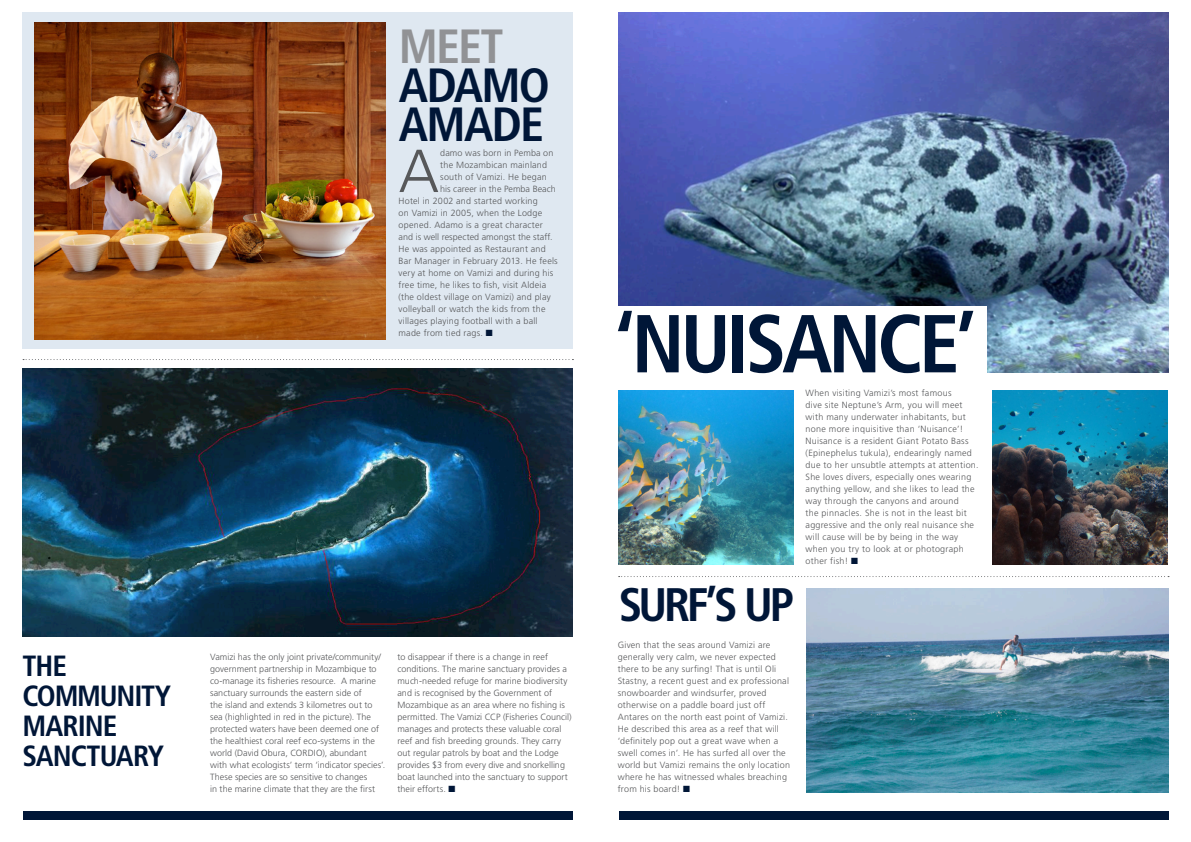
<style>
.page{position:relative;width:1191px;height:842px;background:#fff}
.page>*{position:absolute;margin:0;border:0;box-sizing:border-box;transform-origin:0 0}
.t1{font:700 condensed 82px "Frutiger LT Std";letter-spacing:-.05em;color:#001637}
.t2{font:300 60.6px "Frutiger LT Std";color:#57585a}
.t3{font:700 condensed 48px/39px "Frutiger LT Std";letter-spacing:-.035em;color:#001637}
.t4{font:700 condensed 47px "Frutiger LT Std";letter-spacing:-.07em;color:#001637}
.t5{font:700 condensed 29.2px/30.1px "Frutiger LT Std";letter-spacing:-.035em;color:#001637}
.t6{font:300 9px/12px "Frutiger LT Std";letter-spacing:.02em;color:#57585a}
.t7{font:300 9px/12px "Frutiger LT Std";color:#57585a}
.s1{color:#919295}
.s2{color:#001637}
</style>
<div class="page">
<img style="left:618px;top:12px;width:550px;height:360px">
<img style="left:806px;top:588px;width:363px;height:204px">
<div style="left:23px;top:811px;width:550px;height:8px;background:#001637"></div>
<div style="left:619px;top:811px;width:549px;height:8px;background:#001637"></div>
<svg style="left:618px;top:576px;width:551px;height:1px"></svg>
<img style="left:618px;top:390px;width:175px;height:174px">
<img style="left:992px;top:390px;width:176px;height:174px">
<svg style="left:23px;top:359px;width:550px;height:1px"></svg>
<div style="left:23px;top:12px;width:550px;height:336px;background:#dfe8f1"></div>
<img style="left:34px;top:23px;width:352px;height:316px">
<div style="left:607px;top:306px;width:379px;height:78px;background:#fff"></div>
<img style="left:23px;top:369px;width:550px;height:267px">
<p class="t3" style="left:399px;top:26px;width:153px"><span class="s1">MEET<br></span>ADAMO<br>AMADE</p>
<p class="t2" style="left:399px;top:137px;width:42px">A</p>
<p class="t6" style="left:440px;top:147px;width:115px">damo was born in Pemba on</p>
<p class="t6" style="left:440px;top:159px;width:108px">the Mozambican mainland</p>
<p class="t6" style="left:440px;top:171px;width:108px">south of Vamizi. He began</p>
<p class="t6" style="left:440px;top:183px;width:117px">his career in the Pemba Beach</p>
<p class="t6" style="left:399px;top:195px;width:141px">Hotel in 2002 and started working</p>
<p class="t6" style="left:399px;top:207px;width:145px">on Vamizi in 2005, when the Lodge</p>
<p class="t6" style="left:399px;top:219px;width:146px">opened. Adamo is a great character</p>
<p class="t6" style="left:399px;top:231px;width:156px">and is well respected amongst the staff.</p>
<p class="t6" style="left:399px;top:243px;width:149px">He was appointed as Restaurant and</p>
<p class="t6" style="left:399px;top:255px;width:161px">Bar Manager in February 2013. He feels</p>
<p class="t6" style="left:399px;top:267px;width:156px">very at home on Vamizi and during his</p>
<p class="t6" style="left:399px;top:279px;width:149px">free time, he likes to fish, visit Aldeia</p>
<p class="t6" style="left:399px;top:291px;width:154px">(the oldest village on Vamizi) and play</p>
<p class="t6" style="left:399px;top:303px;width:148px">volleyball or watch the kids from the</p>
<p class="t6" style="left:399px;top:315px;width:140px">villages playing football with a ball</p>
<p class="t6" style="left:399px;top:327px;width:95px">made from tied rags. <span class="s2">■</span></p>
<p class="t5" style="left:23px;top:651px;width:46px">THE</p>
<p class="t5" style="left:23px;top:681px;width:150px">COMMUNITY<br>MARINE<br>SANCTUARY</p>
<p class="t7" style="left:210px;top:651px;width:177px">Vamizi has the only joint private/community/ government partnership in Mozambique to co-manage its fisheries resource. A marine sanctuary surrounds the eastern side of<br>the island and extends 3 kilometres out to sea (highlighted in red in the picture). The protected waters have been deemed one of the healthiest coral reef eco-systems in the world (David Obura, CORDIO), abundant with what ecologists’ term ‘indicator species’.<br>These species are so sensitive to changes<br>in the marine climate that they are the first</p>
<p class="t7" style="left:397px;top:651px;width:176px">to disappear if there is a change in reef conditions. The marine sanctuary provides a much-needed refuge for marine biodiversity and is recognised by the Government of Mozambique as an area where no fishing is permitted. The Vamizi CCP (Fisheries Council) manages and protects these valuable coral reef and fish breeding grounds. They carry out regular patrols by boat and the Lodge provides $3 from every dive and snorkelling boat launched into the sanctuary to support their efforts. <span class="s2">■</span></p>
<p class="t1" style="left:614px;top:295px;width:364px">‘NUISANCE’</p>
<p class="t4" style="left:618px;top:577px;width:177px">SURF’S UP</p>
<p class="t6" style="left:618px;top:639px;width:174px">Given that the seas around Vamizi are generally very calm, we never expected there to be any surfing! That is until Oli Stastny, a recent guest and ex professional snowboarder and windsurfer, proved otherwise on a paddle board just off Antares on the north east point of Vamizi.<br>He described this area as a reef that will ‘definitely pop out a great wave when a swell comes in’. He has surfed all over the world but Vamizi remains the only location where he has witnessed whales breaching from his board! <span class="s2">■</span></p>
<p class="t6" style="left:805px;top:387px;width:175px">When visiting Vamizi’s most famous<br>dive site Neptune’s Arm, you will meet with many underwater inhabitants, but none more inquisitive than ‘Nuisance’!<br>Nuisance is a resident Giant Potato Bass (Epinephelus tukula), endearingly named due to her unsubtle attempts at attention.<br>She loves divers, especially ones wearing anything yellow, and she likes to lead the way through the canyons and around<br>the pinnacles. She is not in the least bit aggressive and the only real nuisance she will cause will be by being in the way when you try to look at or photograph other fish! <span class="s2">■</span></p>
</div>
